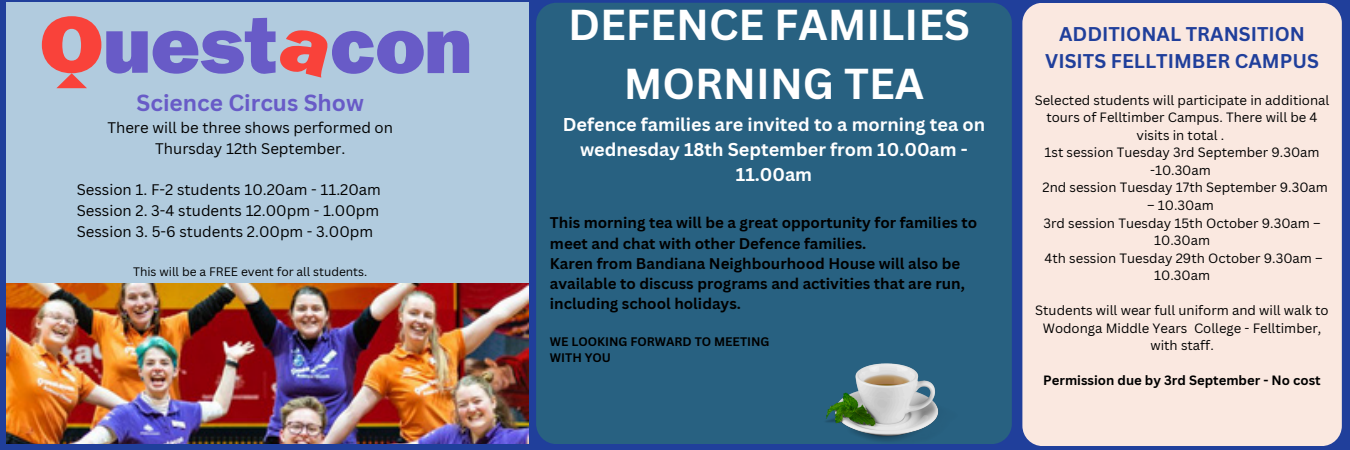
<style>
.page{position:relative;width:1350px;height:450px;background:#203f9b}
.page>*{position:absolute;margin:0;border:0;box-sizing:border-box;transform-origin:0 0}
.t1{font:700 42px/58.5px "Canva Sans";color:#fff;text-align:center}
.t2{font:700 22.8px "Canva Sans";color:#685bc7}
.t3{font:700 19.5px/26.4px "Canva Sans";color:#203f9b;text-align:center}
.t4{font:700 18px/25.2px "Canva Sans";color:#fff;text-align:center}
.t5{font:700 15px/20.1px "Canva Sans";color:#000}
.t6{font:15px/21px "Canva Sans";color:#000;text-align:center}
.t7{font:13.2px/17.4px "Canva Sans";color:#000;text-align:center}
.t8{font:700 13.2px "Canva Sans";color:#000}
.t9{font:12px "Canva Sans";color:#000}
.t10{font:700 12px/16.2px "Canva Sans";color:#000}
</style>
<div class="page">
<div style="left:1022px;top:3px;width:320px;height:443px;background:#fae8e0;border-radius:20px"></div>
<div style="left:7px;top:3px;width:522px;height:441px;background:#b1cbde"></div>
<svg style="left:42px;top:16px;width:427px;height:72px"></svg>
<img style="left:7px;top:283px;width:522px;height:160px">
<div style="left:536px;top:3px;width:476px;height:441px;background:#286181"></div>
<img style="left:824px;top:364px;width:135px;height:80px">
<p class="t2" style="left:137px;top:86px;width:229px">Science Circus Show</p>
<p class="t6" style="left:107px;top:116px;width:287px">There will be three shows performed on<br>Thursday 12th September.</p>
<p class="t6" style="left:77px;top:179px;width:306px;text-align:left">Session 1. F-2 students 10.20am - 11.20am<br>Session 2. 3-4 students 12.00pm - 1.00pm<br>Session 3. 5-6 students 2.00pm - 3.00pm</p>
<p class="t9" style="left:133px;top:263px;width:236px">This will be a FREE event for all students.</p>
<p class="t1" style="left:568px;top:-5px;width:403px">DEFENCE FAMILIES<br>MORNING TEA</p>
<p class="t4" style="left:563px;top:111px;width:424px">Defence families are invited to a morning tea on wednesday 18th September from 10.00am -<br>11.00am</p>
<p class="t5" style="left:550px;top:213px;width:429px">This morning tea will be a great opportunity for families to meet and chat with other Defence families.<br>Karen from Bandiana Neighbourhood House will also be available to discuss programs and activities that are run, including school holidays.</p>
<p class="t10" style="left:550px;top:334px;width:221px">WE LOOKING FORWARD TO MEETING<br>WITH YOU</p>
<h4 class="t3" style="left:1045px;top:21px;width:275px">ADDITIONAL TRANSITION<br>VISITS FELLTIMBER CAMPUS</h4>
<p class="t7" style="left:1035px;top:91px;width:296px">Selected students will participate in additional tours of Felltimber Campus. There will be 4 visits in total .</p>
<p class="t7" style="left:1045px;top:144px;width:277px">1st session Tuesday 3rd September 9.30am -10.30am</p>
<h2 class="t7" style="left:1043px;top:179px;width:287px">2nd session Tuesday 17th September 9.30am</h2>
<h2 class="t7" style="left:1147px;top:196px;width:68px">– 10.30am</h2>
<h3 class="t7" style="left:1043px;top:214px;width:279px">3rd session Tuesday 15th October 9.30am –<br>10.30am</h3>
<h5 class="t7" style="left:1045px;top:249px;width:280px">4th session Tuesday 29th October 9.30am –<br>10.30am</h5>
<p class="t7" style="left:1035px;top:301px;width:295px">Students will wear full uniform and will walk to<br>Wodonga Middle Years College - Felltimber, with staff.</p>
<h1 class="t8" style="left:1043px;top:371px;width:279px">Permission due by 3rd September - No cost</h1>
</div>
